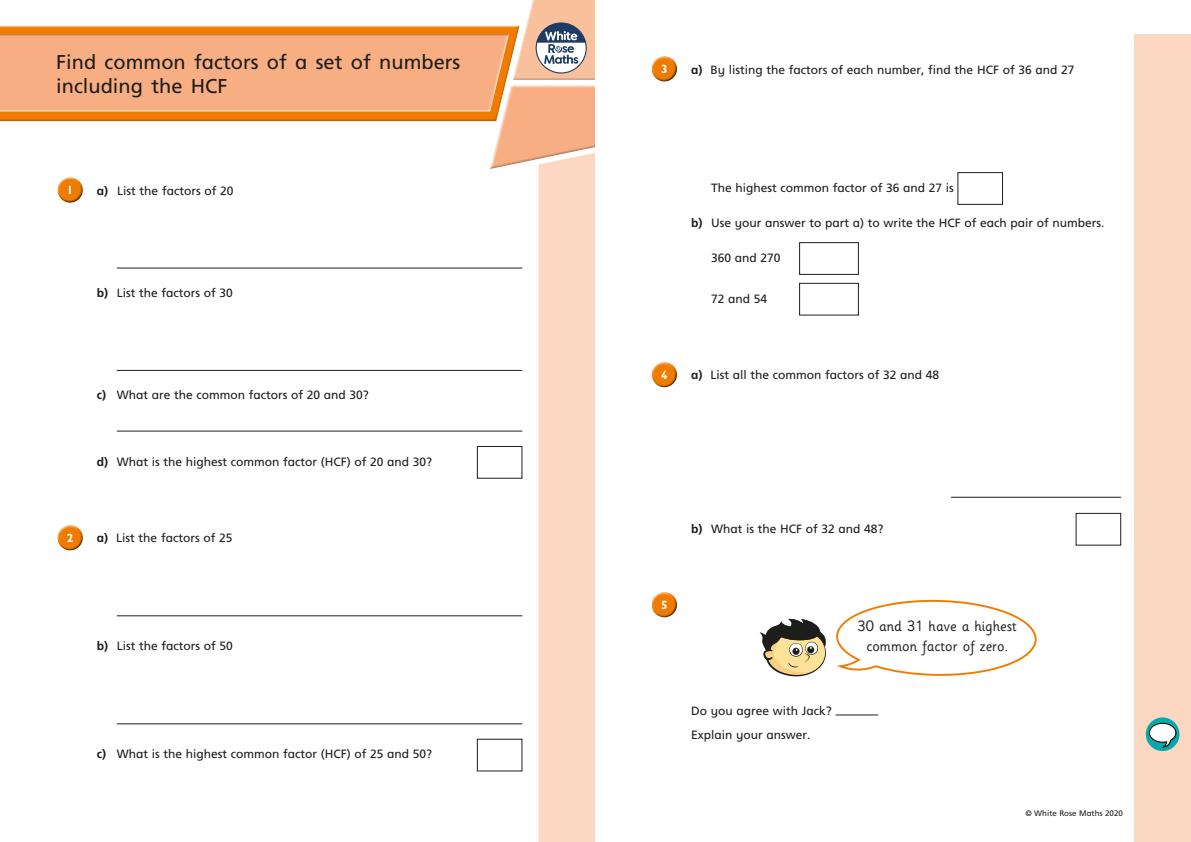
<style>
.page{position:relative;width:1191px;height:842px;background:#fff}
.page>*{position:absolute;margin:0;border:0;box-sizing:border-box;transform-origin:0 0}
.t1{font:20px/24px "Frutiger Inf";color:#1d1d1b}
.t2{font:15px/20px "Sassoon Infant Std";color:#1d1d1b;text-align:center}
.t3{font:12px/23.7px "Frutiger Inf";color:#1d1d1b}
.t4{font:700 12px "Gill Infant";color:#fff}
.t5{font:8px "Frutiger Inf";color:#1d1d1b}
.s1{font-weight:700}
</style>
<div class="page">
<div style="left:538px;top:169px;width:57px;height:673px;background:#fcd8c2"></div>
<svg style="left:0;top:0;width:595px;height:169px"></svg>
<hr style="left:117px;top:268px;width:405px;height:1px;background:#1d1d1b">
<hr style="left:117px;top:370px;width:405px;height:1px;background:#1d1d1b">
<hr style="left:117px;top:431px;width:405px;height:1px;background:#1d1d1b">
<hr style="left:117px;top:615px;width:405px;height:1px;background:#1d1d1b">
<hr style="left:117px;top:723px;width:405px;height:1px;background:#1d1d1b">
<div style="left:57px;top:177px;width:26px;height:20px;background:#fff;opacity:.75"></div>
<div style="left:57px;top:181px;width:27px;height:23px;background:#1d1d1b;opacity:.75"></div>
<div style="left:477px;top:446px;width:45px;height:33px;border:1px solid #1d1d1b"></div>
<div style="left:57px;top:524px;width:26px;height:21px;background:#fff;opacity:.75"></div>
<div style="left:57px;top:529px;width:27px;height:22px;background:#1d1d1b;opacity:.75"></div>
<div style="left:651px;top:56px;width:26px;height:20px;background:#fff;opacity:.75"></div>
<div style="left:651px;top:60px;width:27px;height:23px;background:#1d1d1b;opacity:.75"></div>
<div style="left:957px;top:172px;width:46px;height:33px;border:1px solid #1d1d1b"></div>
<div style="left:799px;top:242px;width:59px;height:33px;border:1px solid #1d1d1b"></div>
<div style="left:799px;top:283px;width:59px;height:32px;border:1px solid #1d1d1b"></div>
<div style="left:651px;top:361px;width:26px;height:21px;background:#fff;opacity:.75"></div>
<div style="left:651px;top:366px;width:27px;height:22px;background:#1d1d1b;opacity:.75"></div>
<hr style="left:951px;top:497px;width:170px;height:1px;background:#1d1d1b">
<div style="left:1075px;top:513px;width:46px;height:32px;border:1px solid #1d1d1b"></div>
<div style="left:651px;top:591px;width:26px;height:21px;background:#fff;opacity:.75"></div>
<div style="left:651px;top:596px;width:27px;height:22px;background:#1d1d1b;opacity:.75"></div>
<hr style="left:835px;top:715px;width:43px;height:1px;background:#1d1d1b">
<div style="left:1134px;top:34px;width:57px;height:808px;background:#fcd8c2"></div>
<svg style="left:1145px;top:717px;width:34px;height:34px"></svg>
<svg style="left:1149px;top:723px;width:27px;height:24px"></svg>
<svg style="left:759px;top:618px;width:67px;height:59px"></svg>
<svg style="left:836px;top:599px;width:201px;height:77px"></svg>
<h1 class="t1" style="left:56px;top:50px;width:405px">Find common factors of a set of numbers including the HCF</h1>
<p class="t4" style="left:67px;top:183px;width:8px">1</p>
<p class="t3" style="left:97px;top:178px;width:138px"><span class="s1">a)</span> List the factors of 20</p>
<p class="t3" style="left:97px;top:281px;width:137px"><span class="s1">b)</span> List the factors of 30</p>
<p class="t3" style="left:97px;top:383px;width:273px"><span class="s1">c)</span> What are the common factors of 20 and 30?</p>
<p class="t3" style="left:97px;top:450px;width:337px"><span class="s1">d)</span> What is the highest common factor (HCF) of 20 and 30?</p>
<p class="t4" style="left:67px;top:531px;width:8px">2</p>
<p class="t3" style="left:97px;top:526px;width:137px"><span class="s1">a)</span> List the factors of 25</p>
<p class="t3" style="left:97px;top:634px;width:137px"><span class="s1">b)</span> List the factors of 50</p>
<p class="t3" style="left:97px;top:742px;width:337px"><span class="s1">c)</span> What is the highest common factor (HCF) of 25 and 50?</p>
<p class="t4" style="left:661px;top:62px;width:8px">3</p>
<p class="t3" style="left:691px;top:57px;width:385px"><span class="s1">a)</span> By listing the factors of each number, find the HCF of 36 and 27</p>
<p class="t3" style="left:711px;top:176px;width:244px">The highest common factor of 36 and 27 is</p>
<p class="t3" style="left:691px;top:211px;width:415px"><span class="s1">b)</span> Use your answer to part a) to write the HCF of each pair of numbers.</p>
<p class="t3" style="left:711px;top:246px;width:71px">360 and 270</p>
<p class="t3" style="left:711px;top:286px;width:58px">72 and 54</p>
<p class="t4" style="left:661px;top:368px;width:8px">4</p>
<p class="t3" style="left:691px;top:363px;width:250px"><span class="s1">a)</span> List all the common factors of 32 and 48</p>
<p class="t3" style="left:691px;top:516px;width:194px"><span class="s1">b)</span> What is the HCF of 32 and 48?</p>
<p class="t4" style="left:661px;top:598px;width:8px">5</p>
<p class="t3" style="left:691px;top:699px;width:142px">Do you agree with Jack?<br>Explain your answer.</p>
<p class="t2" style="left:857px;top:616px;width:161px">30 and 31 have a highest common factor of zero.</p>
<p class="t5" style="left:1025px;top:809px;width:99px">© White Rose Maths 2020</p>
</div>
